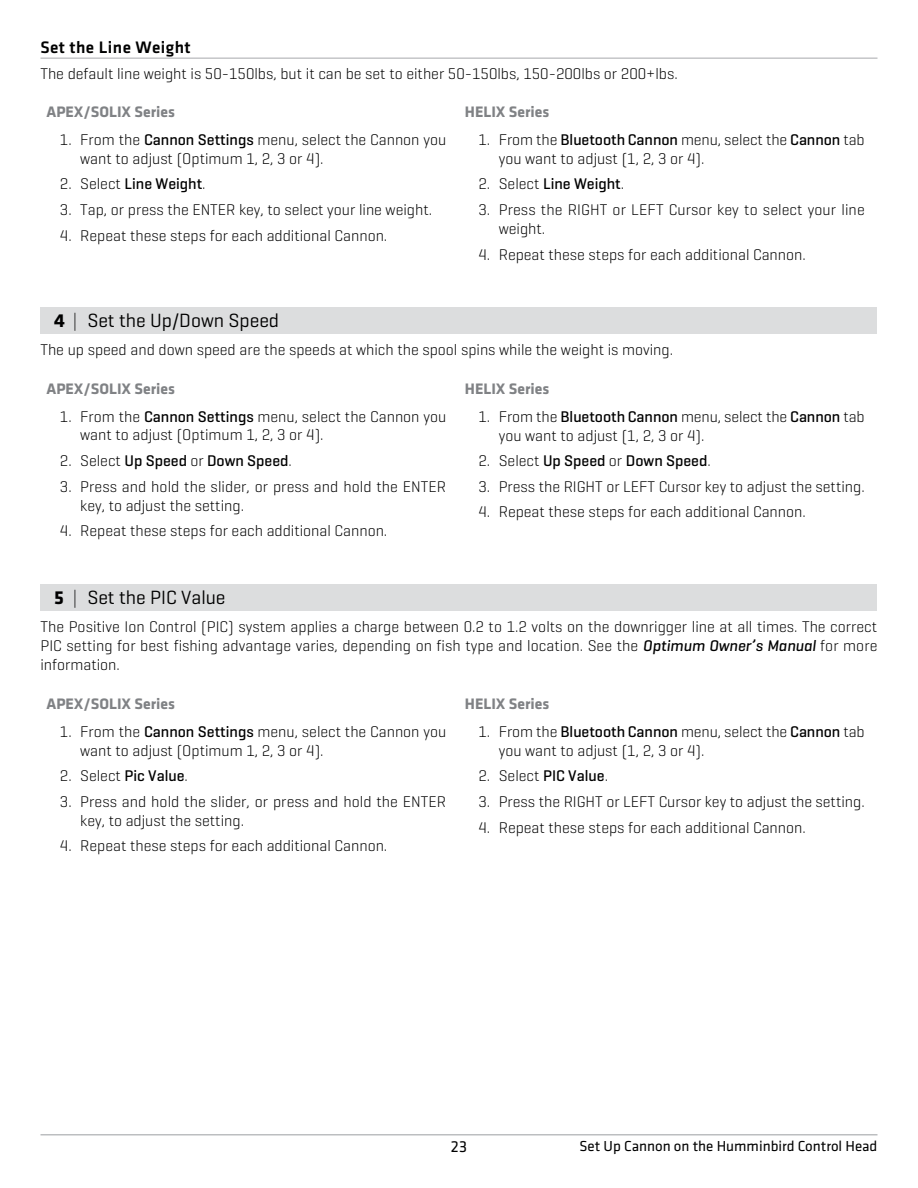
<style>
.page{position:relative;width:918px;height:1188px;background:#fff}
.page>*{position:absolute;margin:0;border:0;box-sizing:border-box;transform-origin:0 0}
.t1{font:19.5px "Geogrotesque";color:#000}
.t2{font:500 17.25px "Klavika";letter-spacing:.025em;color:#000}
.t3{font:16.5px "Klavika";color:#000}
.t4{font:300 15.75px/18.9px "Geogrotesque";color:#000}
.t5{font:500 15.75px "Geogrotesque";color:#000}
.t6{font:700 15.75px "Klavika";color:#808285}
.t7{font:15px "Klavika";color:#000}
.s1{font-weight:500}
.s2{font-weight:300}
.s3{font-family:"Klavika";font-weight:700}
.s4{font-family:"Klavika";font-weight:300;font-size:18px}
.s5{font-weight:500;font-style:italic}
</style>
<div class="page">
<hr style="left:40px;top:1134px;width:838px;height:2px;background:#bcbec0">
<hr style="left:40px;top:58px;width:838px;height:1px;background:#a7a9ac">
<div style="left:40px;top:307px;width:838px;height:27px;background:#dcddde"></div>
<div style="left:40px;top:584px;width:838px;height:27px;background:#dcddde"></div>
<p class="t2" style="left:40px;top:36px;width:152px">Set the Line Weight</p>
<p class="t4" style="left:40px;top:63px;width:639px">The default line weight is 50-150lbs, but it can be set to either 50-150lbs, 150-200lbs or 200+lbs.</p>
<p class="t6" style="left:47px;top:101px;width:130px">APEX/SOLIX Series</p>
<p class="t6" style="left:465px;top:101px;width:86px">HELIX Series</p>
<p class="t4" style="left:80px;top:130px;width:368px;text-indent:-20px">1. From the <span class="s1">Cannon Settings</span> menu, select the Cannon you want to adjust (Optimum 1, 2, 3 or 4).</p>
<p class="t5" style="left:60px;top:174px;width:147px"><span class="s2">2. Select</span> Line Weight<span class="s2">.</span></p>
<p class="t4" style="left:60px;top:200px;width:374px">3. Tap, or press the ENTER key, to select your line weight.</p>
<p class="t4" style="left:60px;top:225px;width:329px">4. Repeat these steps for each additional Cannon.</p>
<p class="t4" style="left:499px;top:130px;width:367px;text-indent:-20px">1. From the <span class="s1">Bluetooth Cannon</span> menu, select the <span class="s1">Cannon</span> tab you want to adjust (1, 2, 3 or 4).</p>
<p class="t5" style="left:479px;top:174px;width:147px"><span class="s2">2. Select</span> Line Weight<span class="s2">.</span></p>
<p class="t4" style="left:499px;top:200px;width:367px;text-indent:-20px">3. Press the RIGHT or LEFT Cursor key to select your line weight.</p>
<p class="t4" style="left:479px;top:244px;width:329px">4. Repeat these steps for each additional Cannon.</p>
<p class="t1" style="left:54px;top:308px;width:227px"><span class="s3">4</span> <span class="s4">|</span> Set the Up/Down Speed</p>
<p class="t4" style="left:40px;top:340px;width:634px">The up speed and down speed are the speeds at which the spool spins while the weight is moving.</p>
<p class="t6" style="left:47px;top:377px;width:130px">APEX/SOLIX Series</p>
<p class="t6" style="left:465px;top:377px;width:86px">HELIX Series</p>
<p class="t4" style="left:80px;top:406px;width:368px;text-indent:-20px">1. From the <span class="s1">Cannon Settings</span> menu, select the Cannon you want to adjust (Optimum 1, 2, 3 or 4).</p>
<p class="t5" style="left:60px;top:451px;width:233px"><span class="s2">2. Select</span> Up Speed <span class="s2">or</span> Down Speed<span class="s2">.</span></p>
<p class="t4" style="left:80px;top:476px;width:367px;text-indent:-20px">3. Press and hold the slider, or press and hold the ENTER key, to adjust the setting.</p>
<p class="t4" style="left:60px;top:521px;width:329px">4. Repeat these steps for each additional Cannon.</p>
<p class="t4" style="left:499px;top:406px;width:367px;text-indent:-20px">1. From the <span class="s1">Bluetooth Cannon</span> menu, select the <span class="s1">Cannon</span> tab you want to adjust (1, 2, 3 or 4).</p>
<p class="t5" style="left:479px;top:451px;width:234px"><span class="s2">2. Select</span> Up Speed <span class="s2">or</span> Down Speed<span class="s2">.</span></p>
<p class="t4" style="left:479px;top:476px;width:388px">3. Press the RIGHT or LEFT Cursor key to adjust the setting.</p>
<p class="t4" style="left:479px;top:502px;width:329px">4. Repeat these steps for each additional Cannon.</p>
<p class="t1" style="left:54px;top:585px;width:173px"><span class="s3">5</span> <span class="s4">|</span> Set the PIC Value</p>
<p class="t4" style="left:40px;top:617px;width:838px;text-align:justify">The Positive Ion Control (PIC) system applies a charge between 0.2 to 1.2 volts on the downrigger line at all times. The correct PIC setting for best fishing advantage varies, depending on fish type and location. See the <span class="s5">Optimum Owner’s Manual</span> for more information.</p>
<p class="t6" style="left:47px;top:692px;width:130px">APEX/SOLIX Series</p>
<p class="t6" style="left:465px;top:692px;width:86px">HELIX Series</p>
<p class="t4" style="left:80px;top:721px;width:368px;text-indent:-20px">1. From the <span class="s1">Cannon Settings</span> menu, select the Cannon you want to adjust (Optimum 1, 2, 3 or 4).</p>
<p class="t4" style="left:60px;top:766px;width:130px">2. Select <span class="s1">Pic Value</span>.</p>
<p class="t4" style="left:80px;top:792px;width:367px;text-indent:-20px">3. Press and hold the slider, or press and hold the ENTER key, to adjust the setting.</p>
<p class="t4" style="left:60px;top:836px;width:329px">4. Repeat these steps for each additional Cannon.</p>
<p class="t4" style="left:499px;top:721px;width:367px;text-indent:-20px">1. From the <span class="s1">Bluetooth Cannon</span> menu, select the <span class="s1">Cannon</span> tab you want to adjust (1, 2, 3 or 4).</p>
<p class="t4" style="left:479px;top:766px;width:131px">2. Select <span class="s1">PIC Value</span>.</p>
<p class="t4" style="left:479px;top:792px;width:388px">3. Press the RIGHT or LEFT Cursor key to adjust the setting.</p>
<p class="t4" style="left:479px;top:817px;width:329px">4. Repeat these steps for each additional Cannon.</p>
<p class="t3" style="left:451px;top:1135px;width:18px">23</p>
<p class="t7" style="left:580px;top:1136px;width:299px">Set Up Cannon on the Humminbird Control Head</p>
</div>
